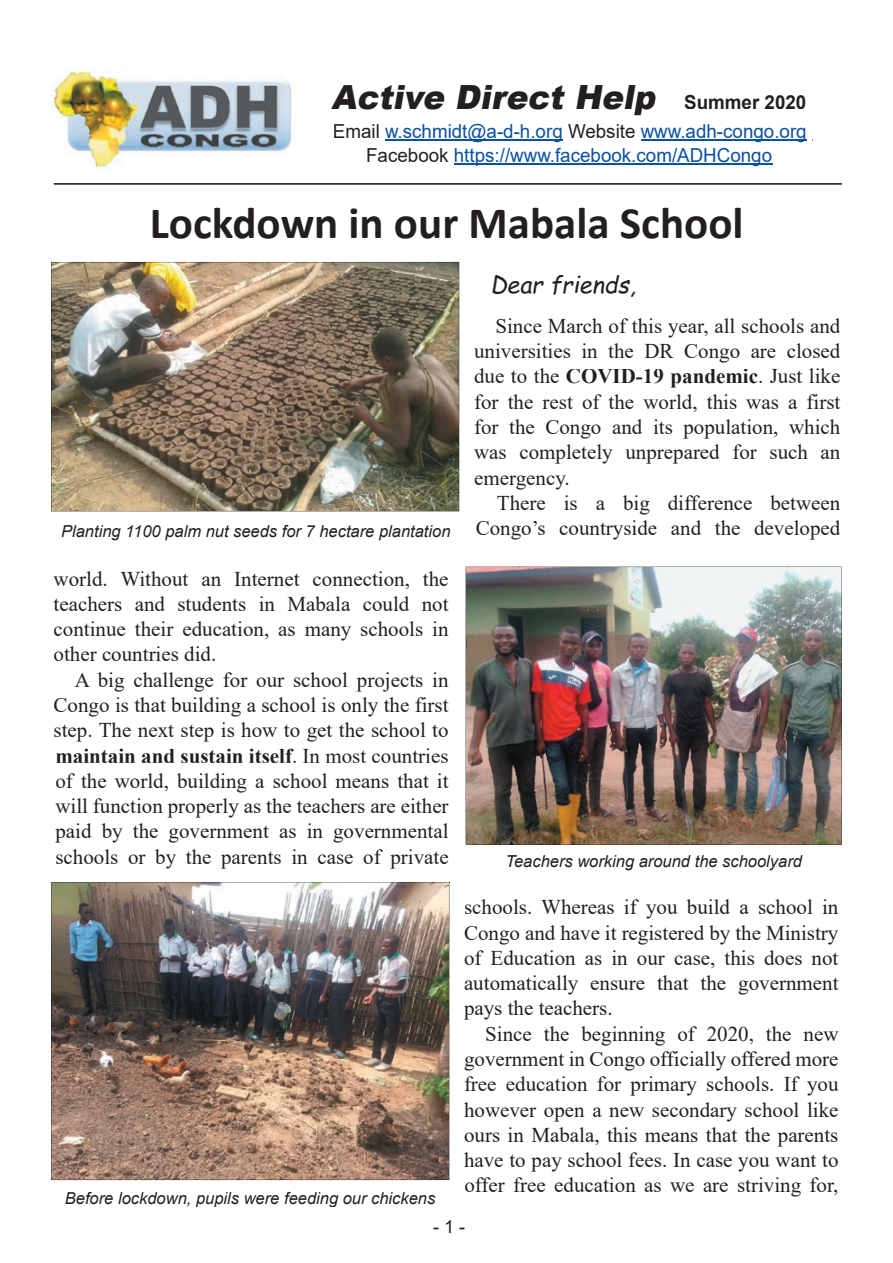
<style>
.page{position:relative;width:893px;height:1263px;background:#fff}
.page>*{position:absolute;margin:0;border:0;box-sizing:border-box;transform-origin:0 0}
.t1{font:700 45px "Calibri";color:#231f20}
.t2{font:italic 900 33.3px "Arial";color:#231f20}
.t3{font:italic 23.25px "Comic Sans MS";color:#231f20}
.t4{font:21px/25.2px "Times New Roman";color:#231f20;text-align:justify}
.t5{font:19.2px/23.7px "Arial";color:#094fa3;text-align:center}
.t6{font:18px "Arial";color:#231f20}
.t7{font:italic 16.5px "Arial";color:#231f20}
.s1{font-weight:700;font-style:normal;font-size:19.2px}
.s2{color:#231f20}
.s3{font-weight:700}
</style>
<div class="page">
<svg style="left:54px;top:183px;width:788px;height:2px;background:#4e4b4c"></svg>
<hr style="left:385px;top:139px;width:178px;height:2px;background:#094fa3">
<hr style="left:641px;top:139px;width:166px;height:2px;background:#094fa3">
<hr style="left:454px;top:163px;width:318px;height:1px;background:#094fa3">
<img style="left:51px;top:68px;width:241px;height:101px">
<svg style="left:103px;top:317px;width:305px;height:144px;background:#7f6f5e"></svg>
<img style="left:51px;top:461px;width:408px;height:50px">
<img style="left:51px;top:262px;width:52px;height:200px">
<img style="left:408px;top:262px;width:51px;height:200px">
<img style="left:102px;top:262px;width:307px;height:51px">
<img style="left:520px;top:613px;width:267px;height:184px">
<img style="left:466px;top:797px;width:376px;height:47px">
<img style="left:466px;top:567px;width:54px;height:231px">
<img style="left:787px;top:567px;width:55px;height:231px">
<img style="left:519px;top:567px;width:269px;height:46px">
<svg style="left:51px;top:882px;width:2px;height:298px"></svg>
<img style="left:53px;top:882px;width:396px;height:248px">
<img style="left:52px;top:1130px;width:397px;height:50px">
<img style="left:52px;top:883px;width:397px;height:49px">
<h2 class="t2" style="left:331px;top:73px;width:477px">Active Direct Help <span class="s1">S u m m e r 2 0 2 0</span></h2>
<p class="t5" style="left:333px;top:119px;width:475px"><span class="s2">Email</span> w.schmidt@a-d-h.org <span class="s2">Website</span> www.adh-congo.org<br><span class="s2">Facebook</span> https://www.facebook.com/ADHCongo</p>
<h1 class="t1" style="left:150px;top:191px;width:595px">Lockdown in our Mabala School</h1>
<p class="t7" style="left:61px;top:520px;width:391px">Planting 1100 palm nut seeds for 7 hectare plantation</p>
<p class="t4" style="left:54px;top:565px;width:396px">world. Without an Internet connection, the teachers and students in Mabala could not continue their education, as many schools in other countries did.</p>
<p class="t4" style="left:54px;top:666px;width:397px;text-indent:21px">A big challenge for our school projects in Congo is that building a school is only the first step. The next step is how to get the school to <span class="s3">maintain and sustain itself</span>. In most countries of the world, building a school means that it will function properly as the teachers are either paid by the government as in governmental schools or by the parents in case of private</p>
<p class="t7" style="left:65px;top:1187px;width:372px">Before lockdown, pupils were feeding our chickens</p>
<p class="t3" style="left:490px;top:268px;width:147px">Dear friends,</p>
<p class="t4" style="left:474px;top:313px;width:368px;text-indent:21px">Since March of this year, all schools and universities in the DR Congo are closed due to the <span class="s3">COVID-19 pandemic</span>. Just like for the rest of the world, this was a first for the Congo and its population, which was completely unprepared for such an emergency.</p>
<p class="t4" style="left:476px;top:489px;width:366px;text-align:right">There is a big difference between<br>Congo’s countryside and the developed</p>
<p class="t7" style="left:505px;top:850px;width:298px">Teachers working around the schoolyard</p>
<p class="t4" style="left:464px;top:894px;width:376px">schools. Whereas if you build a school in Congo and have it registered by the Ministry of Education as in our case, this does not automatically ensure that the government pays the teachers.</p>
<p class="t4" style="left:464px;top:1020px;width:376px;text-indent:21px">Since the beginning of 2020, the new government in Congo officially offered more free education for primary schools. If you however open a new secondary school like ours in Mabala, this means that the parents have to pay school fees. In case you want to offer free education as we are striving for,</p>
<p class="t6" style="left:433px;top:1214px;width:34px">- 1 -</p>
</div>
